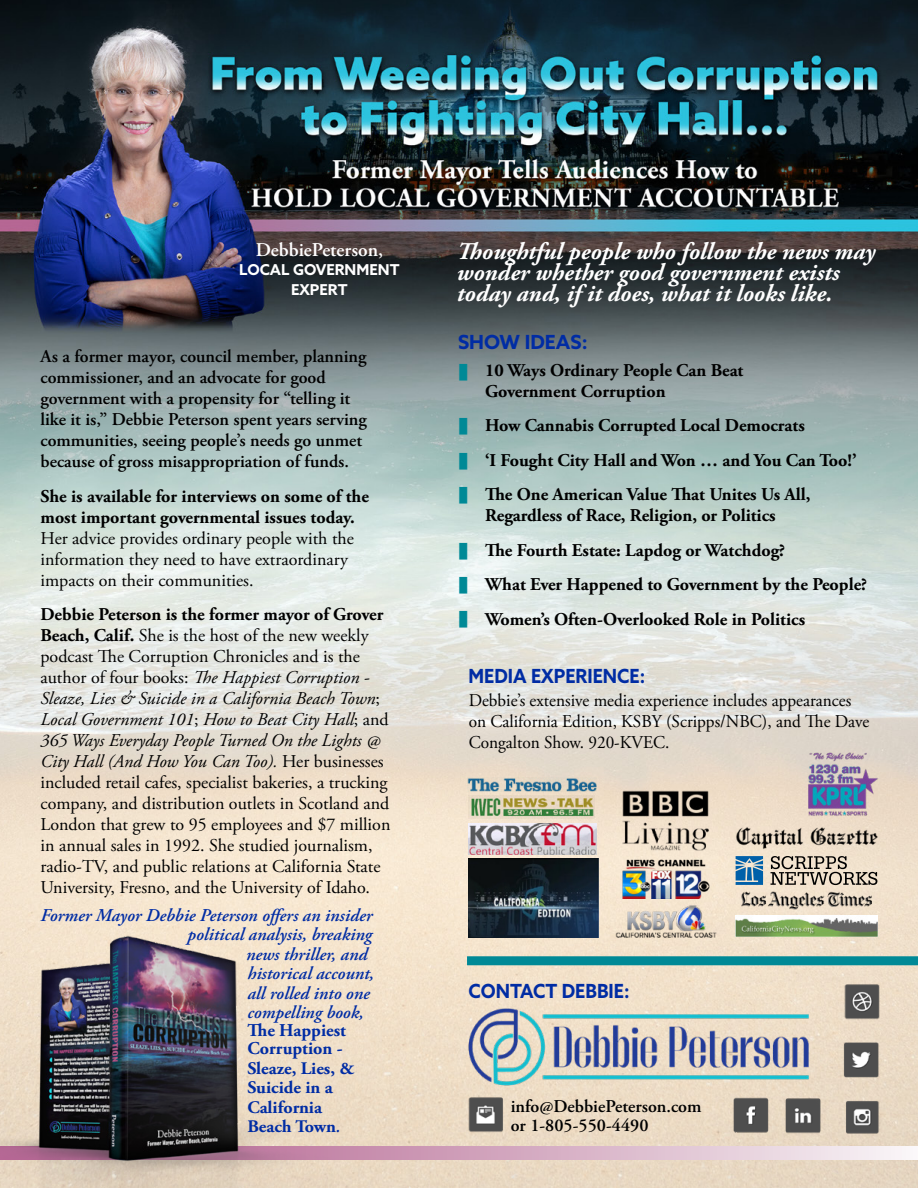
<style>
.page{position:relative;width:918px;height:1188px;background:#fff}
.page>*{position:absolute;margin:0;border:0;box-sizing:border-box;transform-origin:0 0}
.t1{font:italic 700 24px/21px "Adobe Garamond Pro";color:#fff}
.t2{font:700 19.5px "Azo Sans";color:#002ca4;scale:.93 1}
.t3{font:600 19.5px "Adobe Garamond Pro";color:#fff}
.t4{font:700 19.5px "Azo Sans";color:#002ca4}
.t5{font:18px/21px "Adobe Garamond Pro";color:#000}
.t6{font:700 18px/34.5px "Adobe Garamond Pro";color:#000}
.t7{font:600 18px/21px "Adobe Garamond Pro";color:#000}
.t8{font:italic 600 18px "Adobe Garamond Pro";color:#002ca4}
.t9{font:18px/21px "Adobe Garamond Pro";color:#000;scale:.96 1}
.t10{font:700 18px/18px "Adobe Garamond Pro";color:#002ca4}
.t11{font:700 17.7px/19.5px "Adobe Garamond Pro";color:#002ca4}
.t12{font:700 15px/19.5px "Azo Sans";color:#fff;text-align:center}
.s1{font-weight:700}
.s2{font-style:italic}
.s3{font-weight:600;font-style:italic;font-size:18px}
</style>
<div class="page">
<img style="left:0;top:0;width:918px;height:1188px">
<img style="left:465px;top:1100px;width:41px;height:36px">
<img style="left:841px;top:979px;width:41px;height:43px">
<img style="left:727px;top:1100px;width:46px;height:37px">
<img style="left:780px;top:1100px;width:46px;height:37px">
<img style="left:838px;top:1039px;width:47px;height:44px">
<img style="left:841px;top:1095px;width:45px;height:43px">
<img style="left:451px;top:994px;width:381px;height:106px">
<svg style="left:338px;top:1146px;width:580px;height:14px;background:#ddbdcf"></svg>
<img style="left:0;top:906px;width:338px;height:282px">
<img style="left:467px;top:777px;width:129px;height:14px">
<img style="left:468px;top:823px;width:129px;height:31px">
<img style="left:468px;top:795px;width:127px;height:24px">
<img style="left:622px;top:821px;width:87px;height:29px">
<img style="left:621px;top:854px;width:89px;height:45px">
<img style="left:468px;top:859px;width:130px;height:79px">
<img style="left:736px;top:823px;width:143px;height:27px">
<img style="left:736px;top:915px;width:141px;height:22px">
<img style="left:736px;top:892px;width:141px;height:18px">
<svg style="left:736px;top:856px;width:27px;height:29px"></svg>
<svg style="left:771px;top:856px;width:106px;height:29px;background:#ada293"></svg>
<img style="left:614px;top:906px;width:103px;height:31px">
<img style="left:620px;top:787px;width:91px;height:32px">
<img style="left:808px;top:752px;width:75px;height:65px">
<div style="left:467px;top:956px;width:451px;height:9px;background:#008996"></div>
<svg style="left:459px;top:364px;width:8px;height:17px"></svg>
<svg style="left:459px;top:418px;width:8px;height:17px"></svg>
<svg style="left:459px;top:453px;width:8px;height:17px"></svg>
<svg style="left:459px;top:487px;width:8px;height:17px"></svg>
<svg style="left:459px;top:543px;width:8px;height:17px"></svg>
<svg style="left:459px;top:577px;width:8px;height:17px"></svg>
<svg style="left:459px;top:611px;width:8px;height:17px"></svg>
<p class="t3" style="left:256px;top:238px;width:129px">DebbiePeterson,</p>
<p class="t12" style="left:239px;top:260px;width:162px">LOCAL GOVERNMENT<br>EXPERT</p>
<p class="t7" style="left:40px;top:346px;width:328px">As a former mayor, council member, planning commissioner, and an advocate for good government with a propensity for “telling it like it is,” Debbie Peterson spent years serving communities, seeing people’s needs go unmet because of gross misappropriation of funds.</p>
<p class="t6" style="left:40px;top:486px;width:330px;line-height:21px">She is available for interviews on some of the most important governmental issues today.</p>
<p class="t5" style="left:40px;top:528px;width:315px">Her advice provides ordinary people with the information they need to have extraordinary impacts on their communities.</p>
<p class="t5" style="left:40px;top:604px;width:351px"><span class="s1">Debbie Peterson is the former mayor of Grover Beach, Calif.</span> She is the host of the new weekly podcast The Corruption Chronicles and is the author of four books: <span class="s2">The Happiest Corruption - Sleaze, Lies &amp; Suicide in a California Beach Town</span>; <span class="s2">Local Government 101</span>; <span class="s2">How to Beat City Hall</span>; and <span class="s2">365 Ways Everyday People Turned On the Lights @ City Hall (And How You Can Too).</span> Her businesses included retail cafes, specialist bakeries, a trucking company, and distribution outlets in Scotland and London that grew to 95 employees and $7 million in annual sales in 1992. She studied journalism, radio-TV, and public relations at California State University, Fresno, and the University of Idaho.</p>
<p class="t8" style="left:40px;top:905px;width:333px">Former Mayor Debbie Peterson offers an insider</p>
<p class="t8" style="left:188px;top:924px;width:186px">political analysis, breaking</p>
<p class="t8" style="left:246px;top:944px;width:123px">news thriller, and</p>
<p class="t8" style="left:248px;top:963px;width:128px">historical account,</p>
<p class="t8" style="left:248px;top:983px;width:124px">all rolled into one</p>
<p class="t8" style="left:248px;top:1002px;width:118px">compelling book,</p>
<p class="t10" style="left:248px;top:1022px;width:100px">The Happiest<br>Corruption -</p>
<p class="t11" style="left:248px;top:1059px;width:108px">Sleaze, Lies, &amp;<br>Suicide in a<br>California<br>Beach Town<span class="s3">.</span></p>
<h1 class="t1" style="left:457px;top:241px;width:420px">Thoughtful people who follow the news may wonder whether good government exists today and, if it does, what it looks like.</h1>
<p class="t4" style="left:458px;top:329px;width:131px">SHOW IDEAS:</p>
<p class="t6" style="left:485px;top:360px;width:260px;line-height:21px">10 Ways Ordinary People Can Beat<br>Government Corruption</p>
<p class="t6" style="left:485px;top:408px;width:373px">How Cannabis Corrupted Local Democrats<br>‘I Fought City Hall and Won … and You Can Too!’<br>The One American Value That Unites Us All,</p>
<p class="t6" style="left:485px;top:499px;width:384px">Regardless of Race, Religion, or Politics<br>The Fourth Estate: Lapdog or Watchdog?<br>What Ever Happened to Government by the People?<br>Women’s Often-Overlooked Role in Politics</p>
<p class="t2" style="left:469px;top:663px;width:192px">MEDIA EXPERIENCE:</p>
<p class="t9" style="left:469px;top:690px;width:419px">Debbie’s extensive media experience includes appearances on California Edition, KSBY (Scripps/NBC), and The Dave<br>Congalton Show. 920-KVEC.</p>
<p class="t2" style="left:468px;top:978px;width:175px">CONTACT DEBBIE:</p>
<p class="t7" style="left:511px;top:1096px;width:192px;line-height:19.5px">info@DebbiePeterson.com or 1-805-550-4490</p>
</div>
